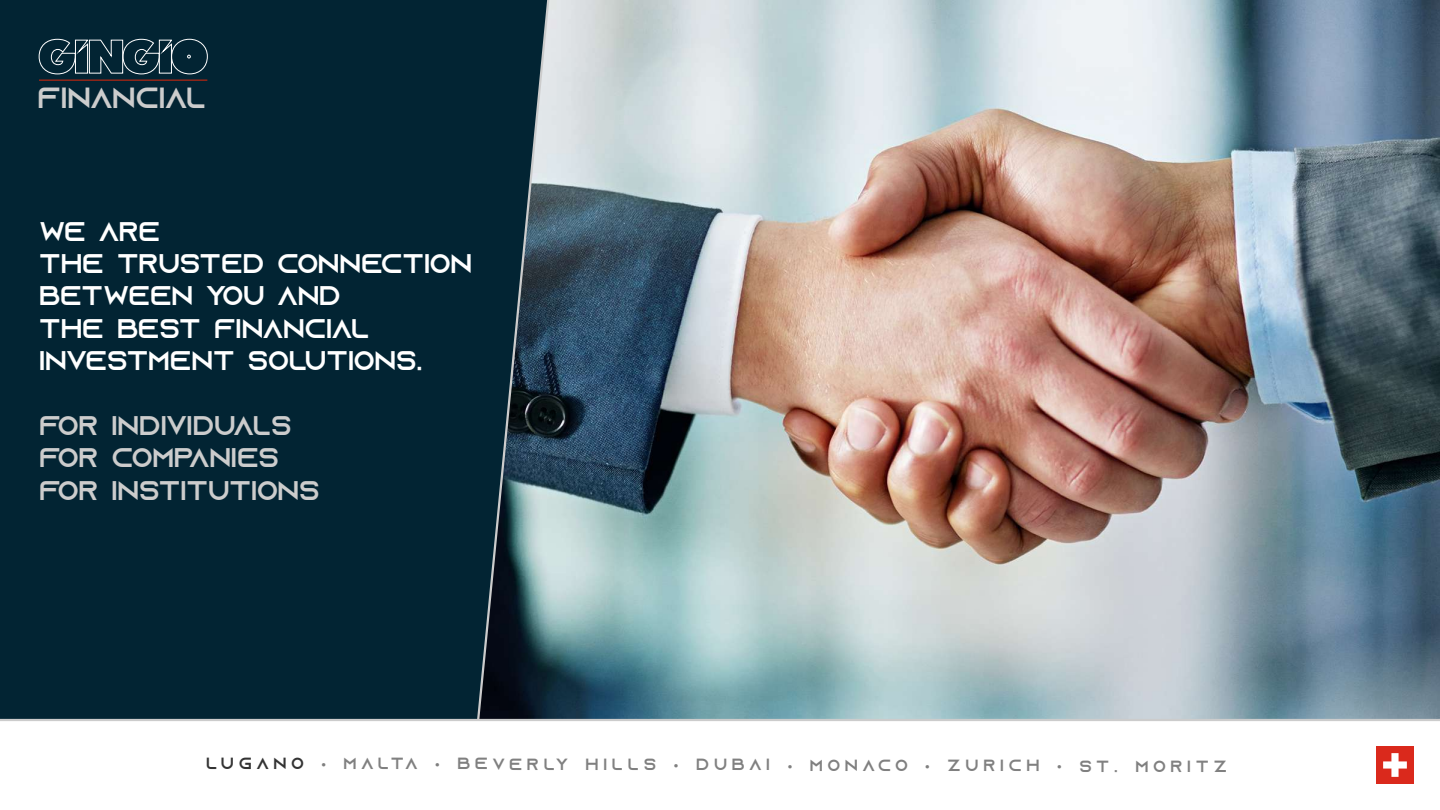
<style>
.page{position:relative;width:1440px;height:810px;background:#fff}
.page>*{position:absolute;margin:0;border:0;box-sizing:border-box;transform-origin:0 0}
.t1{font:29.25px "Azonix";color:#ccc}
.t2{font:27px/32.4px "Azonix";color:#fff}
.t3{font:27px/32.4px "Azonix";color:#ccc}
.t4{font:16.27px "Azonix";letter-spacing:.295em;color:#808080}
.s1{color:#333}
.s2{font-family:"Myriad Pro"}
</style>
<div class="page">
<img style="left:1376px;top:746px;width:38px;height:38px">
<img style="left:551px;top:0;width:889px;height:719px">
<div style="left:0;top:0;width:476px;height:719px;background:#022433"></div>
<svg style="left:476px;top:0;width:75px;height:719px;background:#253f4b"></svg>
<svg style="left:38px;top:39px;width:170px;height:36px;background:#25424f"></svg>
<hr style="left:39px;top:80px;width:168px;height:1px;background:#dc260a">
<hr style="left:0;top:719px;width:1440px;height:2px;background:#ccc">
<p class="t1" style="left:37px;top:84px;width:170px">FINANCIAL</p>
<p class="t2" style="left:39px;top:216px;width:435px">WE ARE<br>THE TRUSTED CONNECTION<br>BETWEEN YOU AND<br>THE BEST FINANCIAL<br>INVESTMENT SOLUTIONS.</p>
<p class="t3" style="left:39px;top:411px;width:282px">FOR INDIVIDUALS<br>FOR COMPANIES<br>FOR INSTITUTIONS</p>
<p class="t4" style="left:206px;top:758px;width:1022px"><span class="s1">LUGANO</span> <span class="s2">•</span> MALTA <span class="s2">•</span> BEVERLY HILLS <span class="s2">•</span> DUBAI <span class="s2">•</span> MONACO <span class="s2">•</span> ZURICH <span class="s2">•</span> ST. MORITZ</p>
</div>
